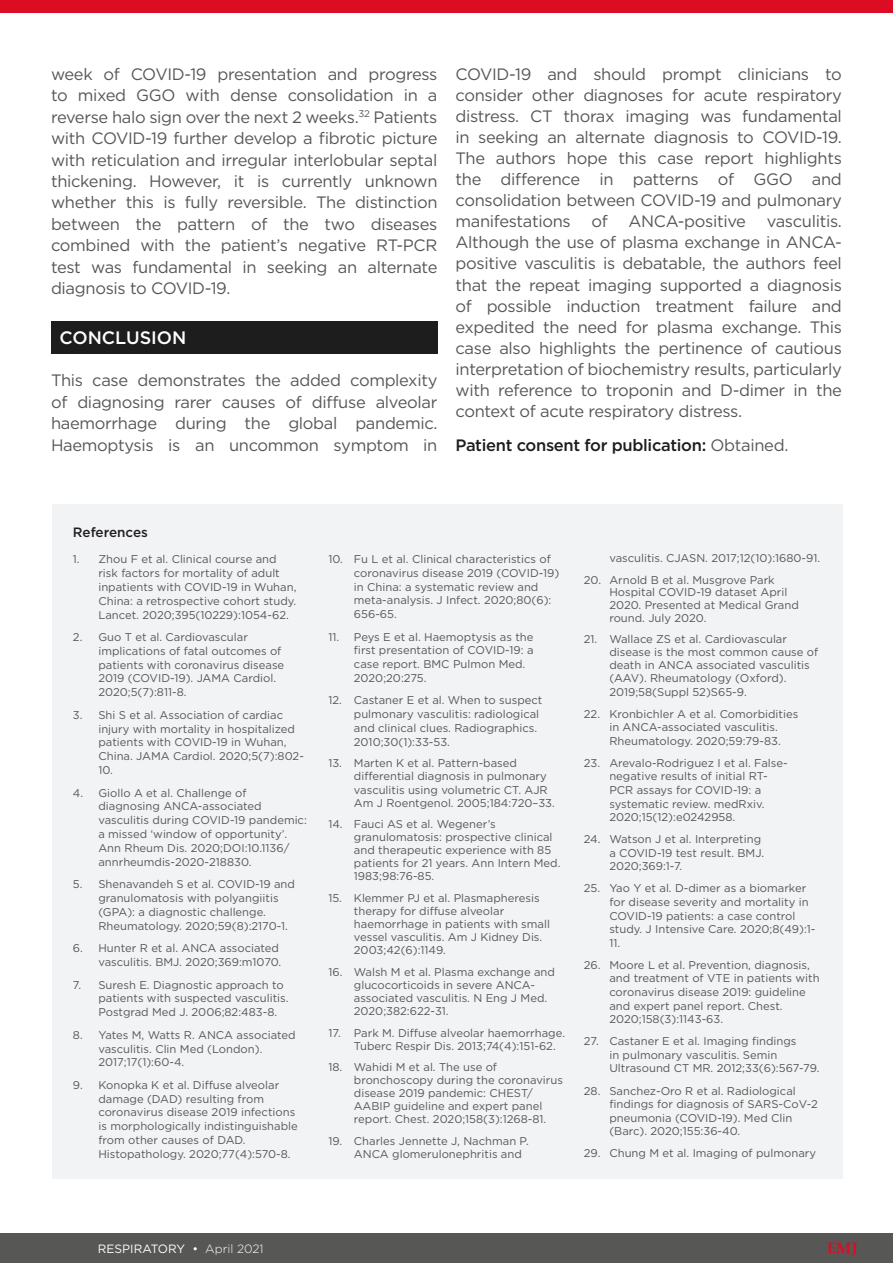
<style>
.page{position:relative;width:893px;height:1263px;background:#fff}
.page>*{position:absolute;margin:0;border:0;box-sizing:border-box;transform-origin:0 0}
.H1__Heading_1{font:500 18px "Gotham";color:#fff}
.Body_Text__Justifica{font:16.5px/21px "Gotham";letter-spacing:-.02em;color:#575756;text-align:justify}
.Body_Text__Justifica-2{font:500 16.5px "Gotham";letter-spacing:-.02em;color:#1d1d1d}
.t1{font:700 15px "Palatino Linotype";color:#dc0c23}
.t2{font:500 13.5px "Gotham";color:#231f20}
.t3{font:12px "Gotham";color:#fff}
.t4{font:11.25px/13.8px "Gotham";color:#575756}
.s1{font-weight:400;color:#575756}
.s2{font-weight:300}
</style>
<div class="page">
<div style="left:0;top:0;width:893px;height:13px;background:#dc0c23"></div>
<div style="left:0;top:1233px;width:893px;height:30px;background:#575756"></div>
<div style="left:52px;top:505px;width:791px;height:674px;background:#f2f3f4"></div>
<div style="left:51px;top:321px;width:386px;height:33px;background:#1d1d1d"></div>
<p class="Body_Text__Justifica" style="left:51px;top:63px;width:388px;line-height:21.5px">week of COVID-19 presentation and progress to mixed GGO with dense consolidation in a reverse halo sign over the next 2 weeks.<sup>32</sup> Patients with COVID-19 further develop a fibrotic picture with reticulation and irregular interlobular septal thickening. However, it is currently unknown whether this is fully reversible. The distinction between the pattern of the two diseases combined with the patient’s negative RT-PCR test was fundamental in seeking an alternate diagnosis to COVID-19.</p>
<p class="H1__Heading_1" style="left:60px;top:326px;width:128px">CONCLUSION</p>
<p class="Body_Text__Justifica" style="left:51px;top:369px;width:388px;line-height:21.5px">This case demonstrates the added complexity of diagnosing rarer causes of diffuse alveolar haemorrhage during the global pandemic.<br>Haemoptysis is an uncommon symptom in</p>
<p class="Body_Text__Justifica" style="left:455px;top:63px;width:388px">COVID-19 and should prompt clinicians to consider other diagnoses for acute respiratory distress. CT thorax imaging was fundamental in seeking an alternate diagnosis to COVID-19.<br>The authors hope this case report highlights the difference in patterns of GGO and consolidation between COVID-19 and pulmonary manifestations</p>
<p class="Body_Text__Justifica" style="left:591px;top:211px;width:18px">of</p>
<p class="Body_Text__Justifica" style="left:628px;top:211px;width:119px">ANCA-positive</p>
<p class="Body_Text__Justifica" style="left:455px;top:211px;width:388px;text-indent:311px">vasculitis.<br>Although the use of plasma exchange in ANCA&shy;positive vasculitis is debatable, the authors feel that the repeat imaging supported a diagnosis of possible induction treatment failure and expedited the need for plasma exchange. This case also highlights the pertinence of cautious interpretation of biochemistry results, particularly with reference to troponin and D-dimer in the context of acute respiratory distress.</p>
<p class="Body_Text__Justifica-2" style="left:455px;top:434px;width:334px">Patient consent for publication: <span class="s1">Obtained.</span></p>
<p class="t2" style="left:73px;top:523px;width:77px">References</p>
<p class="t4" style="left:98px;top:552px;width:199px;text-indent:-26px">1. Zhou F et al. Clinical course and risk factors for mortality of adult inpatients with COVID-19 in Wuhan, China: a retrospective cohort study.<br>Lancet. 2020;395(10229):1054-62.</p>
<p class="t4" style="left:98px;top:630px;width:187px;text-indent:-26px">2. Guo T et al. Cardiovascular implications of fatal outcomes of patients with coronavirus disease<br>2019 (COVID-19). JAMA Cardiol.<br>2020;5(7):811-8.</p>
<p class="t4" style="left:98px;top:708px;width:207px;text-indent:-26px">3. Shi S et al. Association of cardiac injury with mortality in hospitalized patients with COVID-19 in Wuhan,<br>China. JAMA Cardiol. 2020;5(7):802-<br>10.</p>
<p class="t4" style="left:98px;top:785px;width:210px;text-indent:-26px">4. Giollo A et al. Challenge of diagnosing ANCA-associated vasculitis during COVID-19 pandemic: a missed ‘window of opportunity’.<br>Ann Rheum Dis. 2020;DOI:10.1136/ annrheumdis-2020-218830.</p>
<p class="t4" style="left:98px;top:877px;width:198px;text-indent:-26px">5. Shenavandeh S et al. COVID-19 and granulomatosis with polyangiitis (GPA): a diagnostic challenge.<br>Rheumatology. 2020;59(8):2170-1.</p>
<p class="t4" style="left:73px;top:941px;width:210px;text-align:right">6. Hunter R et al. ANCA associated vasculitis. BMJ. 2020;369:m1070.</p>
<p class="t4" style="left:98px;top:977px;width:192px;text-indent:-26px">7. Suresh E. Diagnostic approach to patients with suspected vasculitis.<br>Postgrad Med J. 2006;82:483-8.</p>
<p class="t4" style="left:98px;top:1027px;width:199px;text-indent:-26px">8. Yates M, Watts R. ANCA associated vasculitis. Clin Med (London).<br>2017;17(1):60-4.</p>
<p class="t4" style="left:98px;top:1077px;width:201px;text-indent:-26px">9. Konopka K et al. Diffuse alveolar damage (DAD) resulting from coronavirus disease 2019 infections is morphologically indistinguishable from other causes of DAD.<br>Histopathology. 2020;77(4):570-8.</p>
<p class="t4" style="left:354px;top:552px;width:207px;text-indent:-26px">10. Fu L et al. Clinical characteristics of coronavirus disease 2019 (COVID-19) in China: a systematic review and meta-analysis. J Infect. 2020;80(6):<br>656-65.</p>
<p class="t4" style="left:354px;top:629px;width:181px;text-indent:-26px">11. Peys E et al. Haemoptysis as the first presentation of COVID-19: a case report. BMC Pulmon Med.<br>2020;20:275.</p>
<p class="t4" style="left:354px;top:693px;width:190px;text-indent:-26px">12. Castaner E et al. When to suspect pulmonary vasculitis: radiological and clinical clues. Radiographics.<br>2010;30(1):33-53.</p>
<p class="t4" style="left:354px;top:757px;width:202px;line-height:13px;text-indent:-26px">13. Marten K et al. Pattern-based differential diagnosis in pulmonary vasculitis using volumetric CT. AJR Am J Roentgenol. 2005;184:720–33.</p>
<p class="t4" style="left:354px;top:817px;width:208px;line-height:13px;text-indent:-26px">14. Fauci AS et al. Wegener’s granulomatosis: prospective clinical and therapeutic experience with 85 patients for 21 years. Ann Intern Med.<br>1983;98:76-85.</p>
<p class="t4" style="left:354px;top:891px;width:198px;line-height:13px;text-indent:-26px">15. Klemmer PJ et al. Plasmapheresis therapy for diffuse alveolar haemorrhage in patients with small vessel vasculitis. Am J Kidney Dis.<br>2003;42(6):1149.</p>
<p class="t4" style="left:354px;top:965px;width:203px;line-height:13px;text-indent:-26px">16. Walsh M et al. Plasma exchange and glucocorticoids in severe ANCA&shy;associated vasculitis. N Eng J Med.<br>2020;382:622-31.</p>
<p class="t4" style="left:354px;top:1026px;width:213px;line-height:13px;text-indent:-26px">17. Park M. Diffuse alveolar haemorrhage.<br>Tuberc Respir Dis. 2013;74(4):151-62.</p>
<p class="t4" style="left:354px;top:1060px;width:211px;line-height:13px;text-indent:-26px">18. Wahidi M et al. The use of bronchoscopy during the coronavirus disease 2019 pandemic: CHEST/ AABIP guideline and expert panel report. Chest. 2020;158(3):1268-81.</p>
<p class="t4" style="left:354px;top:1134px;width:176px;line-height:13px;text-indent:-26px">19. Charles Jennette J, Nachman P.<br>ANCA glomerulonephritis and</p>
<p class="t4" style="left:609px;top:551px;width:212px">vasculitis. CJASN. 2017;12(10):1680-91.</p>
<p class="t4" style="left:609px;top:573px;width:191px;line-height:12.9px;text-indent:-26px">20. Arnold B et al. Musgrove Park<br>Hospital COVID-19 dataset April<br>2020. Presented at Medical Grand round. July 2020.</p>
<p class="t4" style="left:609px;top:633px;width:210px;line-height:13px;text-indent:-26px">21. Wallace ZS et al. Cardiovascular disease is the most common cause of death in ANCA associated vasculitis (AAV). Rheumatology (Oxford).<br>2019;58(Suppl 52)S65-9.</p>
<p class="t4" style="left:609px;top:706px;width:190px;text-indent:-26px">22. Kronbichler A et al. Comorbidities in ANCA-associated vasculitis.<br>Rheumatology. 2020;59:79-83.</p>
<p class="t4" style="left:609px;top:756px;width:180px;text-indent:-26px">23. Arevalo-Rodriguez I et al. False&shy;negative results of initial RT-<br>PCR assays for COVID-19: a systematic review. medRxiv.<br>2020;15(12):e0242958.</p>
<p class="t4" style="left:609px;top:832px;width:156px;text-indent:-26px">24. Watson J et al. Interpreting a COVID-19 test result. BMJ.<br>2020;369:1-7.</p>
<p class="t4" style="left:609px;top:881px;width:208px;text-indent:-26px">25. Yao Y et al. D-dimer as a biomarker for disease severity and mortality in<br>COVID-19 patients: a case control study. J Intensive Care. 2020;8(49):1-<br>11.</p>
<p class="t4" style="left:609px;top:958px;width:212px;text-indent:-26px">26. Moore L et al. Prevention, diagnosis, and treatment of VTE in patients with coronavirus disease 2019: guideline and expert panel report. Chest.<br>2020;158(3):1143-63.</p>
<p class="t4" style="left:609px;top:1034px;width:212px;text-indent:-26px">27. Castaner E et al. Imaging findings<br>in pulmonary vasculitis. Semin<br>Ultrasound CT MR. 2012;33(6):567-79.</p>
<p class="t4" style="left:609px;top:1083px;width:210px;text-indent:-26px">28. Sanchez-Oro R et al. Radiological findings for diagnosis of SARS-CoV-2 pneumonia (COVID-19). Med Clin (Barc). 2020;155:36-40.</p>
<p class="t4" style="left:584px;top:1146px;width:234px">29. Chung M et al. Imaging of pulmonary</p>
<p class="t3" style="left:98px;top:1241px;width:167px">RESPIRATORY • <span class="s2">April 2021</span></p>
<h3 class="t1" style="left:827px;top:1238px;width:32px">EMJ</h3>
</div>
